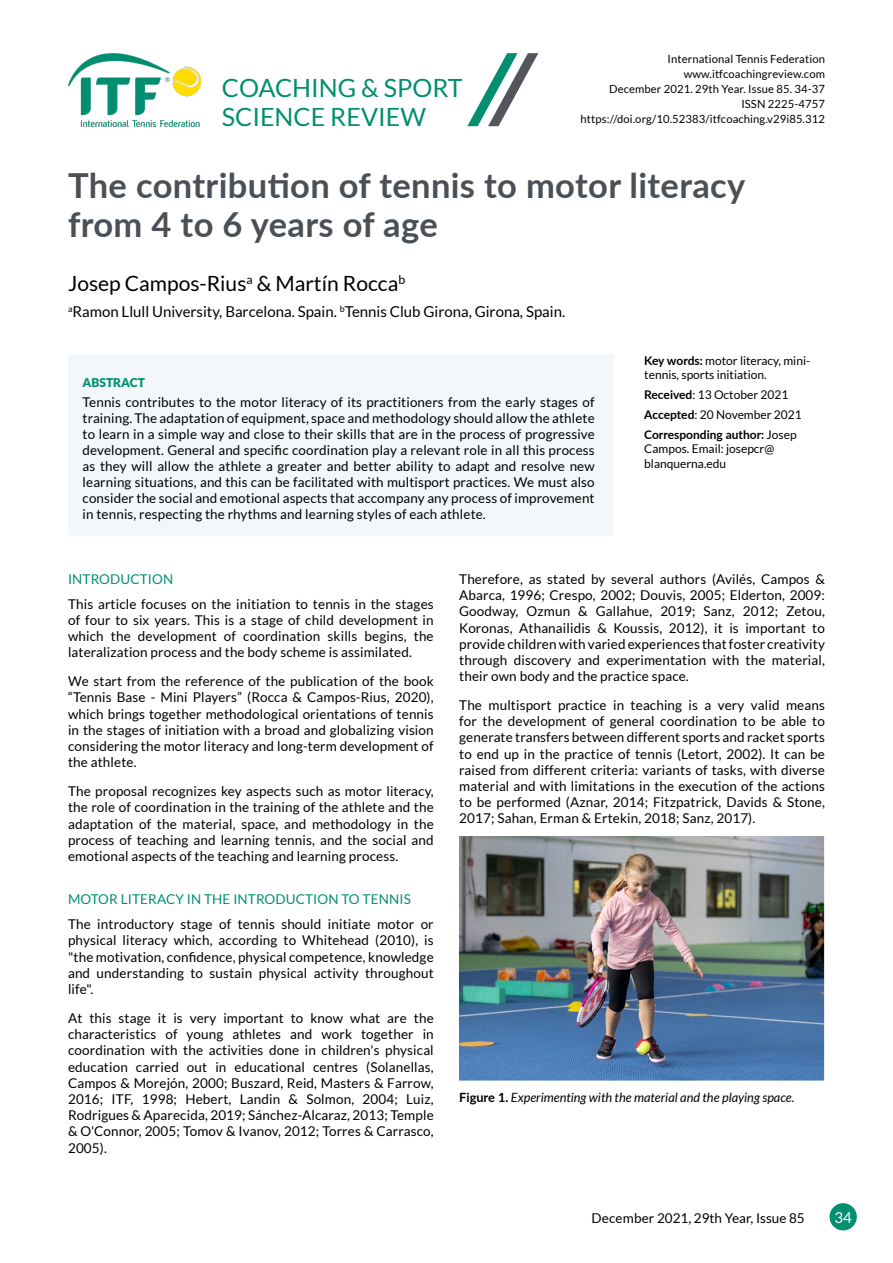
<style>
.page{position:relative;width:893px;height:1263px;background:#fff}
.page>*{position:absolute;margin:0;border:0;box-sizing:border-box;transform-origin:0 0}
.t1{font:700 34.5px/39px "Lato";letter-spacing:.01em;color:#4b5056}
.t2{font:25.05px/29px "Lato";color:#008f70}
.t3{font:21px "Lato";color:#000}
.t4{font:15px "Lato";color:#000}
.t5{font:15px "Lato";color:#fff}
.t6{font:13.5px/16.2px "Lato";letter-spacing:.01em;color:#000;text-align:justify}
.t7{font:13.5px "Lato";letter-spacing:.01em;color:#008f70}
.t8{font:13.35px/16px "Lato";letter-spacing:.01em;color:#000;text-align:justify}
.t9{font:italic 12.75px "Lato";color:#000}
.t10{font:900 12.15px "Lato";color:#008f70}
.t11{font:12px/14.4px "Lato";color:#000}
.t12{font:700 12px/20px "Lato";color:#000}
.t13{font:11.25px/15px "Lato";letter-spacing:.01em;color:#000;text-align:right}
.s1{font-weight:700}
.s2{font-weight:400}
.s3{font-weight:700;font-style:normal}
</style>
<div class="page">
<div style="left:829px;top:1203px;width:28px;height:27px;background:#008f70;border-radius:50%"></div>
<img style="left:68px;top:53px;width:133px;height:73px">
<svg style="left:467px;top:53px;width:71px;height:73px"></svg>
<div style="left:68px;top:354px;width:546px;height:182px;background:#f4f7f9"></div>
<img style="left:459px;top:836px;width:366px;height:244px">
<h2 class="t2" style="left:222px;top:73px;width:242px">COACHING &amp; SPORT<br>SCIENCE REVIEW</h2>
<p class="t13" style="left:581px;top:51px;width:246px">International Tennis Federation www.itfcoachingreview.com<br>December 2021. 29th Year. Issue 85. 34-37<br>ISSN 2225-4757 https://doi.org/10.52383/itfcoaching.v29i85.312</p>
<h1 class="t1" style="left:68px;top:164px;width:679px">The contribution of tennis to motor literacy from 4 to 6 years of age</h1>
<h3 class="t3" style="left:68px;top:271px;width:339px">Josep Campos-Rius<sup>a</sup> &amp; Martín Rocca<sup>b</sup></h3>
<p class="t4" style="left:68px;top:303px;width:499px"><sup>a</sup>Ramon Llull University, Barcelona. Spain. <sup>b</sup>Tennis Club Girona, Girona, Spain.</p>
<p class="t11" style="left:644px;top:353px;width:168px"><span class="s1">Key words:</span> motor literacy, mini&shy;tennis, sports initiation.</p>
<p class="t12" style="left:644px;top:384px;width:159px">Received<span class="s2">: 13 October 2021<br></span>Accepted<span class="s2">: 20 November 2021<br></span>Corresponding author: <span class="s2">Josep</span></p>
<p class="t11" style="left:644px;top:442px;width:132px">Campos. Email: josepcr@ blanquerna.edu</p>
<p class="t10" style="left:83px;top:375px;width:64px">ABSTRACT</p>
<p class="t8" style="left:83px;top:394px;width:514px">Tennis contributes to the motor literacy of its practitioners from the early stages of training. The adaptation of equipment, space and methodology should allow the athlete to learn in a simple way and close to their skills that are in the process of progressive development. General and specific coordination play a relevant role in all this process as they will allow the athlete a greater and better ability to adapt and resolve new learning situations, and this can be facilitated with multisport practices. We must also consider the social and emotional aspects that accompany any process of improvement in tennis, respecting the rhythms and learning styles of each athlete.</p>
<p class="t7" style="left:68px;top:571px;width:107px">INTRODUCTION</p>
<p class="t6" style="left:68px;top:595px;width:367px">This article focuses on the initiation to tennis in the stages of four to six years. This is a stage of child development in which the development of coordination skills begins, the lateralization process and the body scheme is assimilated.</p>
<p class="t6" style="left:68px;top:673px;width:367px">We start from the reference of the publication of the book “Tennis Base - Mini Players” (Rocca &amp; Campos-Rius, 2020), which brings together methodological orientations of tennis in the stages of initiation with a broad and globalizing vision considering the motor literacy and long-term development of the athlete.</p>
<p class="t6" style="left:68px;top:783px;width:367px">The proposal recognizes key aspects such as motor literacy, the role of coordination in the training of the athlete and the adaptation of the material, space, and methodology in the process of teaching and learning tennis, and the social and emotional aspects of the teaching and learning process.</p>
<p class="t7" style="left:68px;top:892px;width:344px">MOTOR LITERACY IN THE INTRODUCTION TO TENNIS</p>
<p class="t6" style="left:68px;top:916px;width:367px">The introductory stage of tennis should initiate motor or physical literacy which, according to Whitehead (2010), is "the motivation, confidence, physical competence, knowledge and understanding to sustain physical activity throughout life".</p>
<p class="t6" style="left:68px;top:1010px;width:367px">At this stage it is very important to know what are the characteristics of young athletes and work together in coordination with the activities done in children's physical education carried out in educational centres (Solanellas, Campos &amp; Morejón, 2000; Buszard, Reid, Masters &amp; Farrow, 2016; ITF, 1998; Hebert, Landin &amp; Solmon, 2004; Luiz, Rodrigues &amp; Aparecida, 2019; Sánchez-Alcaraz, 2013; Temple &amp; O'Connor, 2005; Tomov &amp; Ivanov, 2012; Torres &amp; Carrasco, 2005).</p>
<p class="t6" style="left:459px;top:571px;width:367px">Therefore, as stated by several authors (Avilés, Campos &amp; Abarca, 1996; Crespo, 2002; Douvis, 2005; Elderton, 2009:<br>Goodway, Ozmun &amp; Gallahue, 2019; Sanz, 2012; Zetou, Koronas, Athanailidis &amp; Koussis, 2012), it is important to provide children with varied experiences that foster creativity through discovery and experimentation with the material, their own body and the practice space.</p>
<p class="t6" style="left:459px;top:697px;width:367px">The multisport practice in teaching is a very valid means for the development of general coordination to be able to generate transfers between different sports and racket sports to end up in the practice of tennis (Letort, 2002). It can be raised from different criteria: variants of tasks, with diverse material and with limitations in the execution of the actions to be performed (Aznar, 2014; Fitzpatrick, Davids &amp; Stone, 2017; Sahan, Erman &amp; Ertekin, 2018; Sanz, 2017).</p>
<p class="t9" style="left:459px;top:1090px;width:337px"><span class="s3">Figure 1.</span> Experimenting with the material and the playing space.</p>
<p class="t6" style="left:592px;top:1209px;width:215px">December 2021, 29th Year, Issue 85</p>
<p class="t5" style="left:834px;top:1209px;width:19px">34</p>
</div>
